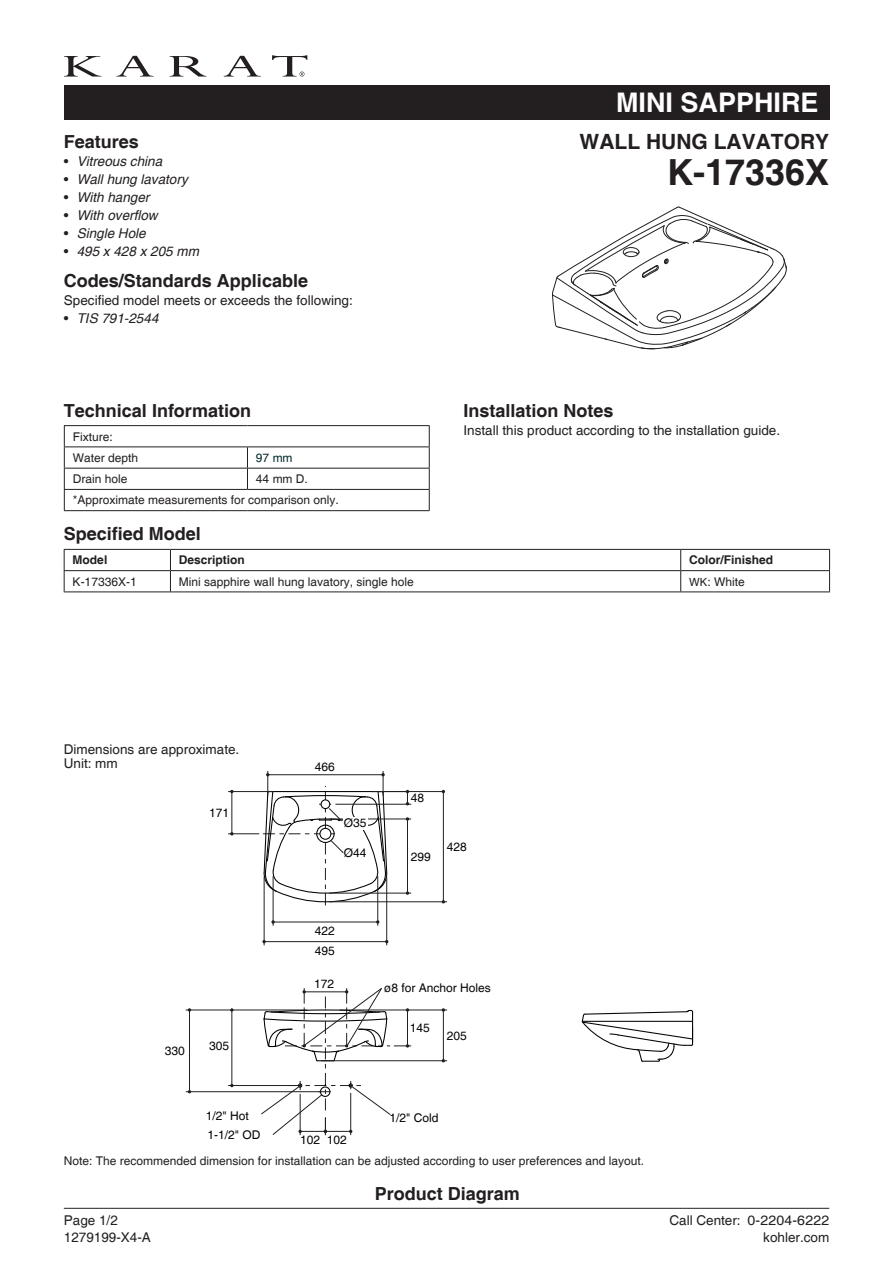
<style>
.page{position:relative;width:893px;height:1263px;background:#fff}
.page>*{position:absolute;margin:0;border:0;box-sizing:border-box;transform-origin:0 0}
.t1{font:700 36px "Helvetica";color:#231f20}
.t2{font:700 27px "Helvetica";color:#fff}
.t3{font:700 21px "Helvetica";color:#231f20}
.t4{font:700 18px "Helvetica";color:#231f20}
.t5{font:13.5px/16.5px "Helvetica";color:#231f20}
.t6{font:italic 13.5px "Helvetica";color:#231f20}
.t7{font:12px/21.3px "Helvetica";color:#231f20}
.t8{font:12px "Helvetica";color:#040503}
.t9{font:700 12px "Helvetica";color:#231f20}
.t10{font:12px "Helvetica";color:#032b2b}
.s1{font-style:normal}
.s2{font-size:11.25px}
</style>
<div class="page">
<div style="left:64px;top:85px;width:765px;height:34px;background:#231f20"></div>
<hr style="left:64px;top:591px;width:106px;height:1px;background:#231f20">
<hr style="left:170px;top:591px;width:511px;height:1px;background:#231f20">
<hr style="left:681px;top:591px;width:149px;height:1px;background:#231f20">
<hr style="left:64px;top:549px;width:106px;height:1px;background:#231f20">
<svg style="left:64px;top:550px;width:1px;height:41px"></svg>
<hr style="left:170px;top:549px;width:511px;height:1px;background:#231f20">
<svg style="left:170px;top:550px;width:1px;height:41px"></svg>
<hr style="left:681px;top:549px;width:149px;height:1px;background:#231f20">
<svg style="left:680px;top:550px;width:1px;height:41px"></svg>
<svg style="left:829px;top:550px;width:1px;height:41px"></svg>
<hr style="left:64px;top:570px;width:106px;height:1px;background:#231f20">
<hr style="left:170px;top:570px;width:511px;height:1px;background:#231f20">
<hr style="left:681px;top:570px;width:149px;height:1px;background:#231f20">
<hr style="left:64px;top:425px;width:183px;height:1px;background:#231f20">
<hr style="left:247px;top:425px;width:183px;height:1px;background:#231f20">
<hr style="left:64px;top:446px;width:183px;height:1px;background:#231f20">
<hr style="left:247px;top:446px;width:183px;height:1px;background:#231f20">
<hr style="left:64px;top:468px;width:183px;height:1px;background:#231f20">
<hr style="left:247px;top:468px;width:183px;height:1px;background:#231f20">
<svg style="left:247px;top:447px;width:1px;height:42px"></svg>
<hr style="left:64px;top:489px;width:183px;height:1px;background:#231f20">
<svg style="left:64px;top:426px;width:1px;height:84px"></svg>
<hr style="left:247px;top:489px;width:183px;height:1px;background:#231f20">
<svg style="left:429px;top:426px;width:1px;height:84px"></svg>
<hr style="left:64px;top:510px;width:183px;height:1px;background:#231f20">
<hr style="left:247px;top:510px;width:183px;height:1px;background:#231f20">
<hr style="left:64px;top:1208px;width:765px;height:1px;background:#231f20">
<svg style="left:64px;top:56px;width:37px;height:21px"></svg>
<svg style="left:116px;top:56px;width:38px;height:21px"></svg>
<svg style="left:170px;top:56px;width:36px;height:21px"></svg>
<svg style="left:224px;top:56px;width:37px;height:21px"></svg>
<svg style="left:272px;top:55px;width:35px;height:22px"></svg>
<svg style="left:552px;top:206px;width:235px;height:143px"></svg>
<svg style="left:581px;top:1009px;width:113px;height:53px"></svg>
<hr style="left:340px;top:1010px;width:107px;height:1px;background:#231f20">
<hr style="left:321px;top:1060px;width:126px;height:1px;background:#231f20">
<hr style="left:443px;top:1010px;width:1px;height:51px;background:#231f20">
<hr style="left:335px;top:804px;width:76px;height:1px;background:#231f20">
<hr style="left:329px;top:901px;width:118px;height:1px;background:#231f20">
<hr style="left:372px;top:791px;width:70px;height:1px;background:#231f20">
<hr style="left:443px;top:791px;width:1px;height:111px;background:#231f20">
<hr style="left:264px;top:877px;width:1px;height:68px;background:#231f20">
<hr style="left:386px;top:877px;width:1px;height:68px;background:#231f20">
<hr style="left:264px;top:941px;width:123px;height:1px;background:#231f20">
<hr style="left:228px;top:791px;width:46px;height:1px;background:#231f20">
<hr style="left:228px;top:833px;width:31px;height:1px;background:#231f20">
<hr style="left:232px;top:791px;width:1px;height:43px;background:#231f20">
<hr style="left:186px;top:1010px;width:122px;height:1px;background:#231f20">
<hr style="left:186px;top:1091px;width:135px;height:1px;background:#231f20">
<hr style="left:189px;top:1010px;width:1px;height:82px;background:#231f20">
<hr style="left:228px;top:1085px;width:68px;height:1px;background:#231f20">
<hr style="left:232px;top:1010px;width:1px;height:75px;background:#231f20">
<svg style="left:230px;top:1008px;width:4px;height:4px"></svg>
<svg style="left:261px;top:988px;width:150px;height:147px"></svg>
<hr style="left:329px;top:819px;width:82px;height:1px;background:#231f20">
<hr style="left:329px;top:893px;width:82px;height:1px;background:#231f20">
<hr style="left:407px;top:819px;width:1px;height:74px;background:#231f20">
<svg style="left:406px;top:790px;width:3px;height:14px"></svg>
<hr style="left:273px;top:876px;width:1px;height:50px;background:#231f20">
<hr style="left:377px;top:876px;width:1px;height:50px;background:#231f20">
<hr style="left:273px;top:922px;width:105px;height:1px;background:#231f20">
<svg style="left:271px;top:920px;width:4px;height:4px"></svg>
<svg style="left:263px;top:771px;width:125px;height:134px"></svg>
<div style="left:343px;top:817px;width:24px;height:12px;background:#fff"></div>
<h3 class="t4" style="left:64px;top:131px;width:77px">Features</h3>
<p class="t6" style="left:64px;top:154px;width:100px"><span class="s1">•</span> Vitreous china</p>
<p class="t6" style="left:64px;top:172px;width:125px"><span class="s1">•</span> Wall hung lavatory</p>
<p class="t6" style="left:64px;top:190px;width:87px"><span class="s1">•</span> With hanger</p>
<p class="t6" style="left:64px;top:208px;width:95px"><span class="s1">•</span> With overflow</p>
<p class="t6" style="left:64px;top:226px;width:83px"><span class="s1">•</span> Single Hole</p>
<p class="t6" style="left:64px;top:244px;width:137px"><span class="s1">•</span> 495 x 428 x 205 mm</p>
<h3 class="t4" style="left:64px;top:270px;width:246px">Codes/Standards Applicable</h3>
<p class="t5" style="left:64px;top:292px;width:290px">Specified model meets or exceeds the following:</p>
<p class="t6" style="left:64px;top:310px;width:96px"><span class="s1">•</span> TIS 791-2544</p>
<h3 class="t4" style="left:64px;top:400px;width:189px">Technical Information</h3>
<p class="t7" style="left:73px;top:426px;width:67px">Fixture:<br>Water depth</p>
<p class="t10" style="left:256px;top:451px;width:38px">97 mm</p>
<p class="t7" style="left:73px;top:469px;width:268px;text-indent:183px">44 mm D. *Approximate measurements for comparison only.</p>
<p class="t7" style="left:73px;top:469px;width:56px">Drain hole</p>
<h3 class="t4" style="left:64px;top:523px;width:139px">Specified Model</h3>
<h2 class="t2" style="left:616px;top:86px;width:204px">MINI SAPPHIRE</h2>
<h3 class="t3" style="left:580px;top:128px;width:251px">WALL HUNG LAVATORY</h3>
<h1 class="t1" style="left:667px;top:150px;width:164px">K-17336X</h1>
<h3 class="t4" style="left:463px;top:399px;width:152px">Installation Notes</h3>
<p class="t5" style="left:463px;top:422px;width:318px">Install this product according to the installation guide.</p>
<p class="t9" style="left:73px;top:553px;width:36px">Model</p>
<p class="t9" style="left:179px;top:553px;width:68px">Description</p>
<p class="t9" style="left:689px;top:553px;width:86px">Color/Finished</p>
<p class="t7" style="left:73px;top:571px;width:66px">K-17336X-1</p>
<p class="t7" style="left:179px;top:571px;width:236px">Mini sapphire wall hung lavatory, single hole</p>
<p class="t7" style="left:689px;top:571px;width:57px"><span class="s2">WK</span>: White</p>
<p class="t5" style="left:64px;top:743px;width:177px;line-height:13.5px">Dimensions are approximate.<br>Unit: mm</p>
<p class="t8" style="left:209px;top:806px;width:22px">171</p>
<p class="t8" style="left:165px;top:1044px;width:22px">330</p>
<p class="t8" style="left:209px;top:1038px;width:22px">305</p>
<p class="t8" style="left:315px;top:760px;width:22px">466</p>
<p class="t8" style="left:344px;top:816px;width:24px">Ø35</p>
<p class="t8" style="left:344px;top:846px;width:24px">Ø44</p>
<p class="t8" style="left:411px;top:791px;width:15px">48</p>
<p class="t8" style="left:411px;top:849px;width:22px">299</p>
<p class="t8" style="left:447px;top:840px;width:22px">428</p>
<p class="t8" style="left:315px;top:924px;width:22px">422</p>
<p class="t8" style="left:315px;top:943px;width:22px">495</p>
<p class="t8" style="left:314px;top:977px;width:22px">172</p>
<p class="t8" style="left:384px;top:981px;width:108px">ø8 for Anchor Holes</p>
<p class="t8" style="left:447px;top:1029px;width:22px">205</p>
<p class="t8" style="left:410px;top:1021px;width:22px">145</p>
<p class="t8" style="left:206px;top:1109px;width:44px">1/2" Hot</p>
<p class="t8" style="left:389px;top:1111px;width:50px">1/2" Cold</p>
<p class="t8" style="left:207px;top:1128px;width:54px">1-1/2" OD</p>
<p class="t8" style="left:300px;top:1133px;width:48px">102 102</p>
<p class="t7" style="left:64px;top:1151px;width:582px">Note: The recommended dimension for installation can be adjusted according to user preferences and layout.</p>
<h3 class="t4" style="left:375px;top:1182px;width:147px">Product Diagram</h3>
<p class="t5" style="left:64px;top:1213px;width:89px">Page 1/2<br>1279199-X4-A</p>
<p class="t5" style="left:669px;top:1213px;width:161px;text-align:right">Call Center: 0-2204-6222 kohler.com</p>
</div>
